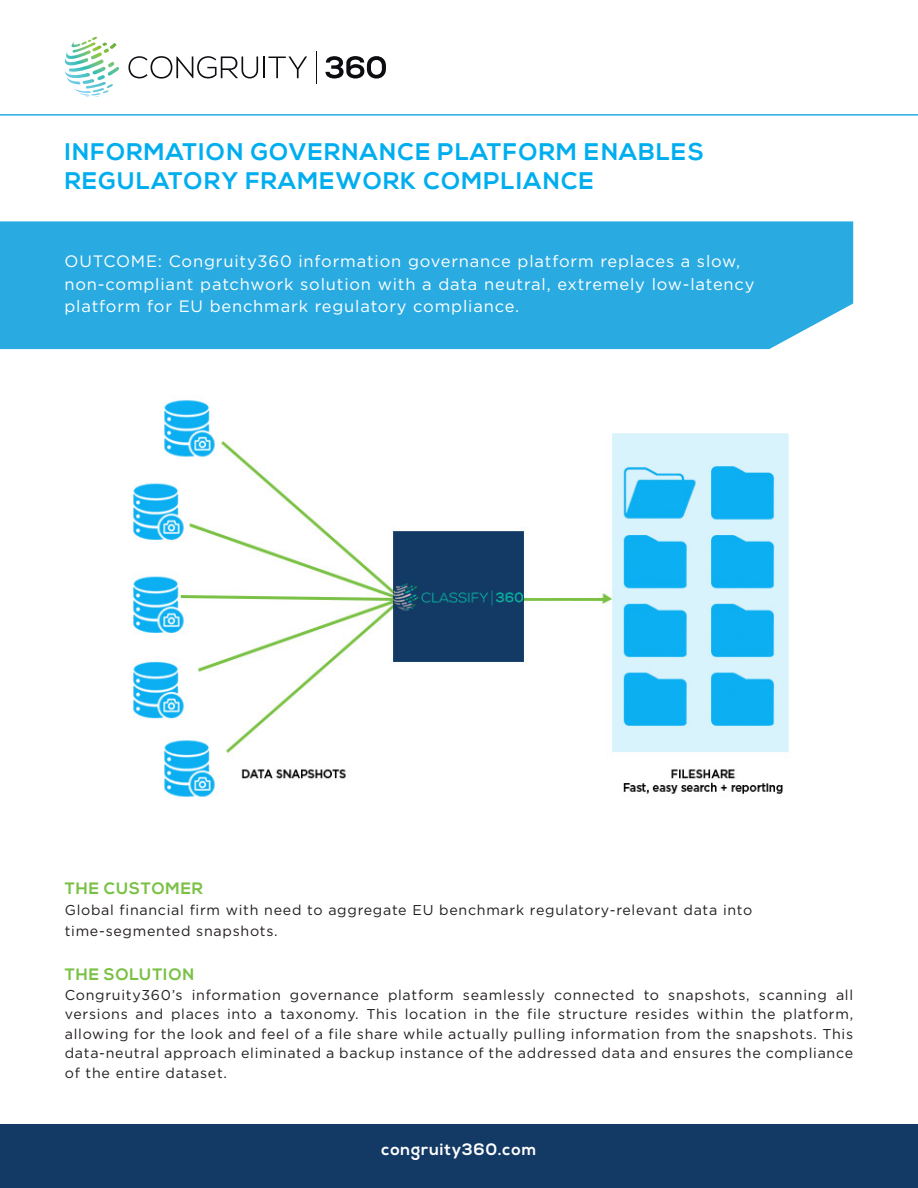
<style>
.page{position:relative;width:918px;height:1188px;background:#fff}
.page>*{position:absolute;margin:0;border:0;box-sizing:border-box;transform-origin:0 0}
.t1{font:700 24px "Nexa";letter-spacing:.05em;color:#00aeef}
.t2{font:16.5px "Gotham";letter-spacing:.05em;color:#fff}
.t3{font:700 16.5px "Nexa";letter-spacing:.05em;color:#79c144}
.t4{font:700 16.5px "Nexa";letter-spacing:.05em;color:#fff}
.t5{font:14.25px/19.5px "Gotham";letter-spacing:.05em;color:#231f20;text-align:justify}
</style>
<div class="page">
<div style="left:0;top:221px;width:853px;height:128px;background:#29abe2"></div>
<div style="left:0;top:1124px;width:918px;height:64px;background:#133a65"></div>
<img style="left:133px;top:400px;width:656px;height:397px">
<hr style="left:0;top:114px;width:918px;height:2px;background:#29abe2">
<svg style="left:128px;top:56px;width:179px;height:23px"></svg>
<svg style="left:326px;top:56px;width:60px;height:23px"></svg>
<hr style="left:316px;top:51px;width:1px;height:33px;background:#0c0c11">
<svg style="left:65px;top:37px;width:54px;height:60px"></svg>
<p class="t1" style="left:65px;top:138px;width:641px">INFORMATION GOVERNANCE PLATFORM ENABLES</p>
<p class="t1" style="left:65px;top:167px;width:531px">REGULATORY FRAMEWORK COMPLIANCE</p>
<p class="t2" style="left:64px;top:252px;width:677px">OUTCOME: Congruity360 information governance platform replaces a slow,</p>
<p class="t2" style="left:64px;top:275px;width:692px">non-compliant patchwork solution with a data neutral, extremely low-latency</p>
<p class="t2" style="left:64px;top:297px;width:456px">platform for EU benchmark regulatory compliance.</p>
<p class="t3" style="left:65px;top:879px;width:140px">THE CUSTOMER</p>
<p class="t5" style="left:65px;top:900px;width:689px">Global financial firm with need to aggregate EU benchmark regulatory-relevant data into</p>
<p class="t5" style="left:65px;top:921px;width:214px">time-segmented snapshots.</p>
<p class="t3" style="left:65px;top:965px;width:131px">THE SOLUTION</p>
<p class="t5" style="left:65px;top:985px;width:790px">Congruity360’s information governance platform seamlessly connected to snapshots, scanning all versions and places into a taxonomy. This location in the file structure resides within the platform, allowing for the look and feel of a file share while actually pulling information from the snapshots. This data-neutral approach eliminated a backup instance of the addressed data and ensures the compliance of the entire dataset.</p>
<p class="t4" style="left:381px;top:1140px;width:157px">congruity360.com</p>
</div>
